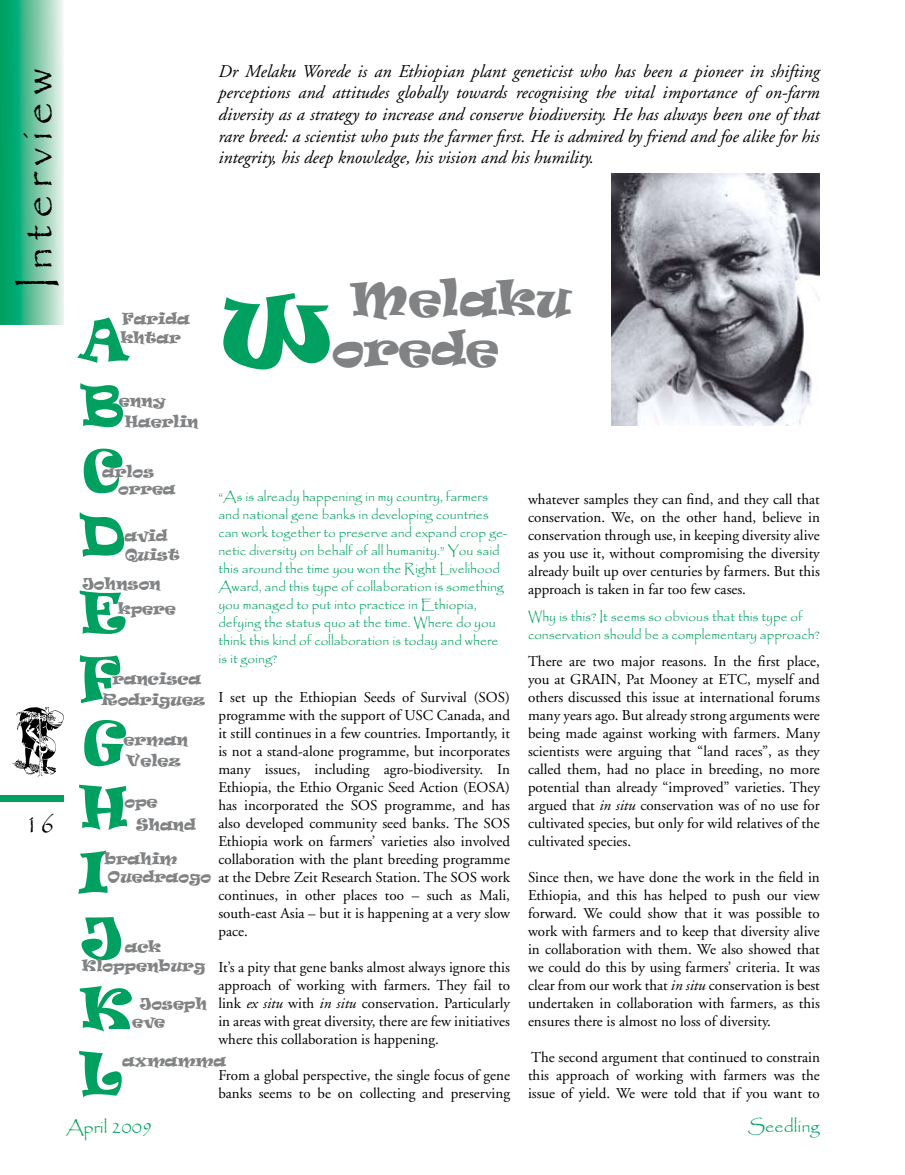
<style>
.page{position:relative;width:905px;height:1175px;background:#fff}
.page>*{position:absolute;margin:0;border:0;box-sizing:border-box;transform-origin:0 0}
.t1{font:90px "Ravie";color:#00a160}
.t2{font:54px/64.8px "Ravie";color:#00a160}
.t3{font:45px/49.9px "Ravie";color:#808284}
.t4{font:45px "Papyrus";letter-spacing:.15em;color:#000}
.t5{font:27px "Papyrus";color:#000}
.t6{font:italic 18px/21.6px "Adobe Garamond";color:#000;text-align:justify}
.t7{font:18px "Papyrus";color:#00a160}
.t8{font:15px/18px "Adobe Garamond";color:#000;text-align:justify}
.t9{font:15px/19.6px "Ravie";color:#808284}
.t10{font:13.5px/18px "Papyrus";color:#00a160}
.s1{font-style:italic}
</style>
<div class="page">
<div style="left:0;top:795px;width:64px;height:6px;background:#00a160"></div>
<svg style="left:12px;top:707px;width:52px;height:69px"></svg>
<svg style="left:0;top:0;width:64px;height:324px;background:#62c39d"></svg>
<img style="left:611px;top:173px;width:208px;height:252px">
<h3 class="t4" style="left:10px;top:289px;width:223px;rotate:-90deg">Interview</h3>
<h3 class="t5" style="left:24px;top:807px;width:32px">16</h3>
<p class="t6" style="left:218px;top:61px;width:602px">Dr Melaku Worede is an Ethiopian plant geneticist who has been a pioneer in shifting perceptions and attitudes globally towards recognising the vital importance of on-farm diversity as a strategy to increase and conserve biodiversity. He has always been one of that rare breed: a scientist who puts the farmer first. He is admired by friend and foe alike for his integrity, his deep knowledge, his vision and his humility.</p>
<h3 class="t3" style="left:332px;top:273px;width:240px;text-indent:19px">Melaku orede</h3>
<h1 class="t1" style="left:218px;top:270px;width:118px">W</h1>
<p class="t9" style="left:120px;top:308px;width:71px">Farida khtar</p>
<h2 class="t2" style="left:79px;top:307px;width:51px;text-align:justify">A B C D</h2>
<h2 class="t2" style="left:79px;top:579px;width:51px">E<br>F<br>G<br>H<br>I<br>J</h2>
<h2 class="t2" style="left:80px;top:975px;width:54px">K<br>L</h2>
<p class="t9" style="left:125px;top:389px;width:75px;line-height:21.3px;text-indent:-6px">enny<br>Haerlin</p>
<p class="t9" style="left:118px;top:463px;width:59px;line-height:16.4px;text-indent:-16px">arlos orrea</p>
<p class="t10" style="left:218px;top:487px;width:290px">“As is already happening in my country, farmers and national gene banks in developing countries can work together to preserve and expand crop ge&shy;netic diversity on behalf of all humanity.” You said this around the time you won the Right Livelihood Award, and this type of collaboration is something you managed to put into practice in Ethiopia, defying the status quo at the time. Where do you think this kind of collaboration is today and where is it going?</p>
<p class="t8" style="left:218px;top:689px;width:293px">I set up the Ethiopian Seeds of Survival (SOS) programme with the support of USC Canada, and it still continues in a few countries. Importantly, it is not a stand-alone programme, but incorporates many issues, including agro-biodiversity. In Ethiopia, the Ethio Organic Seed Action (EOSA) has incorporated the SOS programme, and has also developed community seed banks. The SOS Ethiopia work on farmers’ varieties also involved collaboration with the plant breeding programme at the Debre Zeit Research Station. The SOS work continues, in other places too – such as Mali, south-east Asia – but it is happening at a very slow pace.</p>
<p class="t8" style="left:218px;top:959px;width:293px">It’s a pity that gene banks almost always ignore this approach of working with farmers. They fail to link <span class="s1">ex situ</span> with <span class="s1">in situ</span> conservation. Particularly in areas with great diversity, there are few initiatives where this collaboration is happening.</p>
<p class="t8" style="left:218px;top:1067px;width:293px">From a global perspective, the single focus of gene banks seems to be on collecting and preserving</p>
<p class="t8" style="left:528px;top:491px;width:293px">whatever samples they can find, and they call that conservation. We, on the other hand, believe in conservation through use, in keeping diversity alive as you use it, without compromising the diversity already built up over centuries by farmers. But this approach is taken in far too few cases.</p>
<p class="t10" style="left:528px;top:607px;width:293px">Why is this? It seems so obvious that this type of conservation should be a complementary approach?</p>
<p class="t8" style="left:528px;top:653px;width:293px">There are two major reasons. In the first place, you at GRAIN, Pat Mooney at ETC, myself and others discussed this issue at international forums many years ago. But already strong arguments were being made against working with farmers. Many scientists were arguing that “land races”, as they called them, had no place in breeding, no more potential than already “improved” varieties. They argued that <span class="s1">in situ</span> conservation was of no use for cultivated species, but only for wild relatives of the cultivated species.</p>
<p class="t8" style="left:528px;top:869px;width:293px">Since then, we have done the work in the field in Ethiopia, and this has helped to push our view forward. We could show that it was possible to work with farmers and to keep that diversity alive in collaboration with them. We also showed that we could do this by using farmers’ criteria. It was clear from our work that <span class="s1">in situ</span> conservation is best undertaken in collaboration with farmers, as this ensures there is almost no loss of diversity.</p>
<p class="t8" style="left:528px;top:1049px;width:293px">The second argument that continued to constrain this approach of working with farmers was the issue of yield. We were told that if you want to</p>
<p class="t9" style="left:124px;top:525px;width:44px">avid</p>
<p class="t9" style="left:125px;top:545px;width:56px">Quist</p>
<p class="t9" style="left:82px;top:573px;width:80px">Johnson</p>
<p class="t9" style="left:118px;top:598px;width:59px">kpere</p>
<p class="t9" style="left:112px;top:668px;width:90px">rancisca</p>
<p class="t9" style="left:102px;top:689px;width:105px">Rodriguez</p>
<p class="t9" style="left:123px;top:730px;width:66px">erman</p>
<p class="t9" style="left:126px;top:750px;width:56px">Velez</p>
<p class="t9" style="left:124px;top:791px;width:34px">ope</p>
<p class="t9" style="left:136px;top:814px;width:61px">Shand</p>
<p class="t9" style="left:104px;top:849px;width:108px;line-height:17.9px">brahim<br>Ouedraogo</p>
<p class="t9" style="left:82px;top:936px;width:125px;text-align:center">ack<br>Kloppenburg</p>
<p class="t9" style="left:132px;top:994px;width:76px;line-height:18px;text-indent:8px">Joseph eve</p>
<p class="t9" style="left:122px;top:1050px;width:105px">axmamma</p>
<p class="t7" style="left:66px;top:1116px;width:88px">April 2009</p>
<p class="t7" style="left:748px;top:1115px;width:73px">Seedling</p>
</div>
